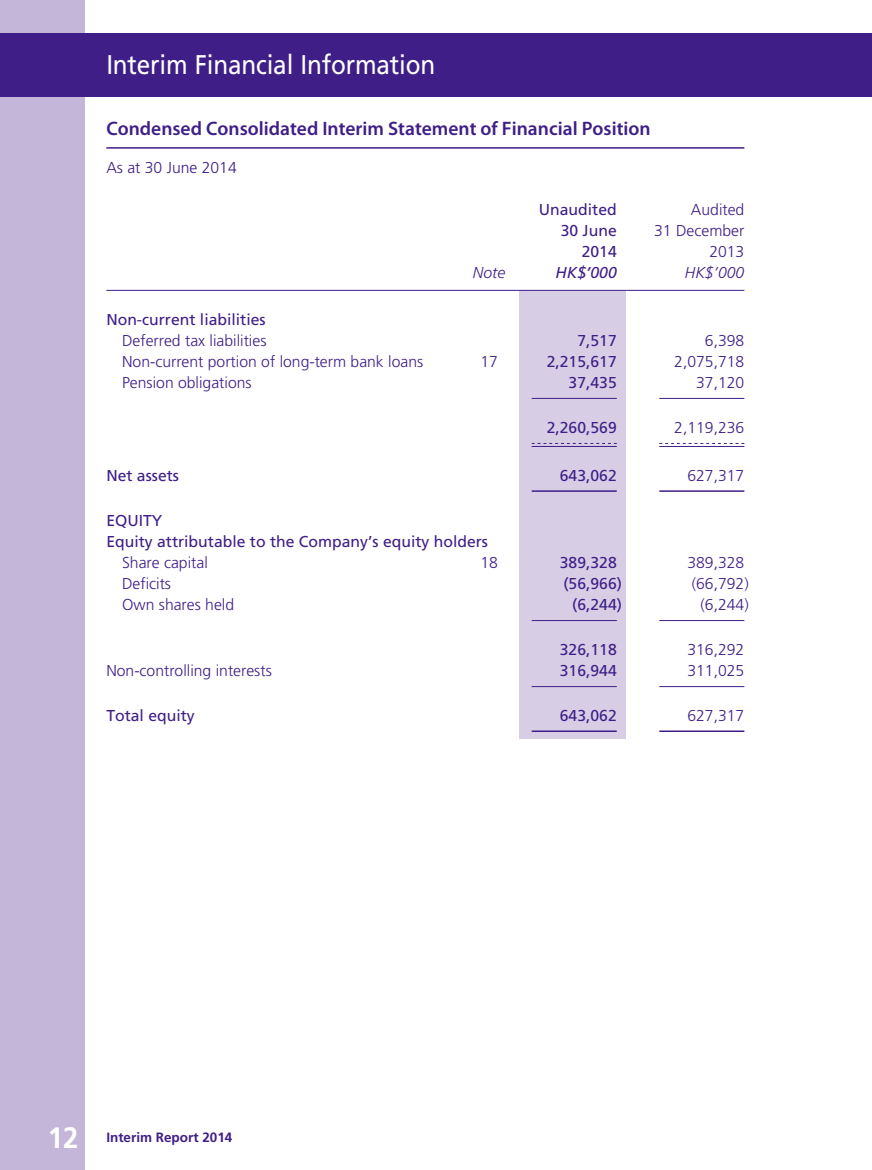
<style>
.page{position:relative;width:872px;height:1170px;background:#fff}
.page>*{position:absolute;margin:0;border:0;box-sizing:border-box;transform-origin:0 0}
.t1{font:700 29.55px "Frutiger LT Std";color:#fff;scale:.94 1}
.t2{font:27px "Frutiger LT Std";letter-spacing:-.005em;color:#fff;scale:.9 1}
.t3{font:600 19.5px "Myriad Pro";color:#3f1e87}
.t4{font:300 15.75px "Frutiger LT Std";color:#3f1e87}
.t5{font:15.75px/21px "Frutiger LT Std";color:#3f1e87}
.t6{font:italic 300 15.75px "Frutiger LT Std";color:#3f1e87}
.t7{font:italic 15.75px "Frutiger LT Std";color:#3f1e87}
.t8{font:700 13.5px "Frutiger LT Std";color:#3f1e87}
</style>
<div class="page">
<div style="left:0;top:0;width:85px;height:1169px;background:#c3b6d9"></div>
<div style="left:0;top:33px;width:872px;height:64px;background:#3f1e87"></div>
<hr style="left:106px;top:147px;width:638px;height:2px;background:#3f1e87">
<div style="left:519px;top:290px;width:106px;height:449px;background:#d7cee6"></div>
<hr style="left:106px;top:290px;width:638px;height:1px;background:#3f1e87">
<hr style="left:531px;top:398px;width:86px;height:1px;background:#3f1e87">
<hr style="left:659px;top:398px;width:85px;height:1px;background:#3f1e87">
<svg style="left:531px;top:443px;width:86px;height:1px"></svg>
<svg style="left:659px;top:443px;width:85px;height:1px"></svg>
<hr style="left:531px;top:446px;width:86px;height:1px;background:#3f1e87">
<hr style="left:659px;top:446px;width:85px;height:1px;background:#3f1e87">
<hr style="left:531px;top:490px;width:86px;height:2px;background:#3f1e87">
<hr style="left:659px;top:490px;width:85px;height:2px;background:#3f1e87">
<hr style="left:531px;top:620px;width:86px;height:1px;background:#3f1e87">
<hr style="left:659px;top:620px;width:85px;height:1px;background:#3f1e87">
<hr style="left:531px;top:686px;width:86px;height:1px;background:#3f1e87">
<hr style="left:659px;top:686px;width:85px;height:1px;background:#3f1e87">
<hr style="left:531px;top:730px;width:86px;height:2px;background:#3f1e87">
<hr style="left:659px;top:730px;width:85px;height:2px;background:#3f1e87">
<h2 class="t2" style="left:106px;top:49px;width:367px">Interim Financial Information</h2>
<p class="t3" style="left:106px;top:116px;width:546px">Condensed Consolidated Interim Statement of Financial Position</p>
<p class="t4" style="left:106px;top:159px;width:132px">As at 30 June 2014</p>
<p class="t5" style="left:539px;top:199px;width:79px">Unaudited</p>
<p class="t4" style="left:691px;top:201px;width:55px">Audited</p>
<p class="t5" style="left:561px;top:220px;width:58px">30 June</p>
<p class="t4" style="left:654px;top:222px;width:92px">31 December</p>
<p class="t5" style="left:582px;top:241px;width:37px">2014</p>
<p class="t4" style="left:709px;top:243px;width:37px">2013</p>
<p class="t6" style="left:473px;top:264px;width:34px">Note</p>
<p class="t7" style="left:555px;top:263px;width:63px">HK$’000</p>
<p class="t6" style="left:685px;top:264px;width:61px">HK$’000</p>
<p class="t5" style="left:106px;top:309px;width:161px">Non-current liabilities</p>
<p class="t4" style="left:122px;top:331px;width:146px">Deferred tax liabilities</p>
<p class="t5" style="left:577px;top:330px;width:41px">7,517</p>
<p class="t4" style="left:705px;top:331px;width:41px">6,398</p>
<p class="t4" style="left:122px;top:352px;width:303px">Non-current portion of long-term bank loans</p>
<p class="t4" style="left:480px;top:352px;width:19px">17</p>
<p class="t5" style="left:546px;top:351px;width:72px">2,215,617</p>
<p class="t4" style="left:674px;top:352px;width:72px">2,075,718</p>
<p class="t4" style="left:122px;top:373px;width:131px">Pension obligations</p>
<p class="t5" style="left:568px;top:372px;width:50px">37,435</p>
<p class="t4" style="left:696px;top:373px;width:50px">37,120</p>
<p class="t5" style="left:546px;top:417px;width:72px">2,260,569</p>
<p class="t4" style="left:674px;top:418px;width:72px">2,119,236</p>
<p class="t5" style="left:106px;top:465px;width:74px">Net assets</p>
<p class="t5" style="left:560px;top:465px;width:58px">643,062</p>
<p class="t4" style="left:687px;top:466px;width:58px">627,317</p>
<p class="t5" style="left:106px;top:510px;width:383px">EQUITY<br>Equity attributable to the Company’s equity holders</p>
<p class="t4" style="left:122px;top:553px;width:87px">Share capital</p>
<p class="t4" style="left:480px;top:553px;width:19px">18</p>
<p class="t5" style="left:560px;top:552px;width:58px">389,328</p>
<p class="t4" style="left:687px;top:553px;width:58px">389,328</p>
<p class="t4" style="left:122px;top:574px;width:50px">Deficits</p>
<p class="t5" style="left:563px;top:573px;width:60px">(56,966)</p>
<p class="t4" style="left:692px;top:574px;width:58px">(66,792)</p>
<p class="t4" style="left:122px;top:595px;width:114px">Own shares held</p>
<p class="t5" style="left:572px;top:594px;width:51px">(6,244)</p>
<p class="t4" style="left:700px;top:595px;width:50px">(6,244)</p>
<p class="t5" style="left:560px;top:639px;width:58px">326,118</p>
<p class="t4" style="left:687px;top:640px;width:58px">316,292</p>
<p class="t4" style="left:106px;top:661px;width:167px">Non-controlling interests</p>
<p class="t5" style="left:560px;top:660px;width:58px">316,944</p>
<p class="t4" style="left:687px;top:661px;width:58px">311,025</p>
<p class="t5" style="left:106px;top:705px;width:90px">Total equity</p>
<p class="t5" style="left:560px;top:705px;width:58px">643,062</p>
<p class="t4" style="left:687px;top:706px;width:58px">627,317</p>
<h1 class="t1" style="left:48px;top:1119px;width:34px">12</h1>
<p class="t8" style="left:106px;top:1129px;width:128px">Interim Report 2014</p>
</div>
